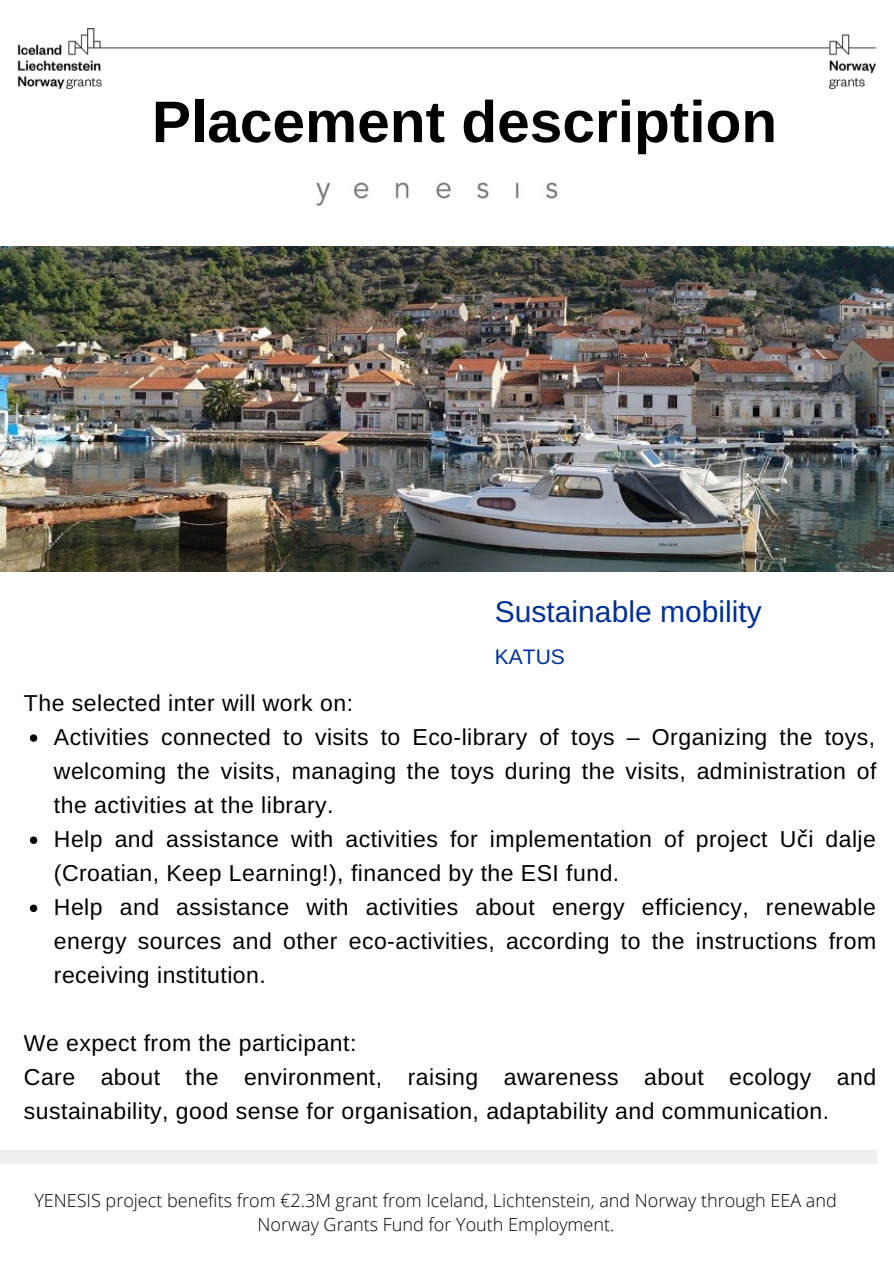
<style>
.page{position:relative;width:894px;height:1264px;background:#fff}
.page>*{position:absolute;margin:0;border:0;box-sizing:border-box;transform-origin:0 0}
.t1{font:700 58.65px "Arimo";color:#000}
.t2{font:30px "Arimo";color:#003096}
.t3{font:23.1px/34px "Arimo";letter-spacing:.02em;color:#000}
.t4{font:21px "Arimo";color:#003096}
.t5{font:300 18px/24.8px "Open Sans";color:#000;text-align:center}
.s1{font-family:"Noto Sans"}
</style>
<div class="page">
<svg style="left:30px;top:734px;width:7px;height:7px"></svg>
<svg style="left:30px;top:836px;width:7px;height:8px"></svg>
<svg style="left:30px;top:904px;width:7px;height:8px"></svg>
<img style="left:0;top:246px;width:893px;height:325px">
<img style="left:18px;top:28px;width:857px;height:60px">
<img style="left:316px;top:182px;width:242px;height:24px">
<div style="left:0;top:1150px;width:877px;height:13px;background:#eff0f2"></div>
<h1 class="t1" style="left:152px;top:89px;width:626px">Placement description</h1>
<p class="t2" style="left:494px;top:594px;width:268px">Sustainable mobility</p>
<p class="t3" style="left:24px;top:685px;width:330px">The selected inter will work on:</p>
<p class="t4" style="left:494px;top:645px;width:72px">KATUS</p>
<p class="t3" style="left:54px;top:719px;width:823px">Activities connected to visits to Eco-library of toys – Organizing the toys, welcoming the visits, managing the toys during the visits, administration of the activities at the library.<br>Help and assistance with activities for implementation of project U<span class="s1">č</span>i dalje (Croatian, Keep Learning!), financed by the ESI fund.<br>Help and assistance with activities about energy efficiency, renewable energy sources and other eco-activities, according to the instructions from receiving institution.</p>
<p class="t3" style="left:24px;top:1026px;width:853px">We expect from the participant:<br>Care about the environment, raising awareness about ecology and sustainability, good sense for organisation, adaptability and communication.</p>
<p class="t5" style="left:34px;top:1187px;width:803px">YENESIS project benefits from €2.3M grant from Iceland, Lichtenstein, and Norway through EEA and<br>Norway Grants Fund for Youth Employment.</p>
</div>
